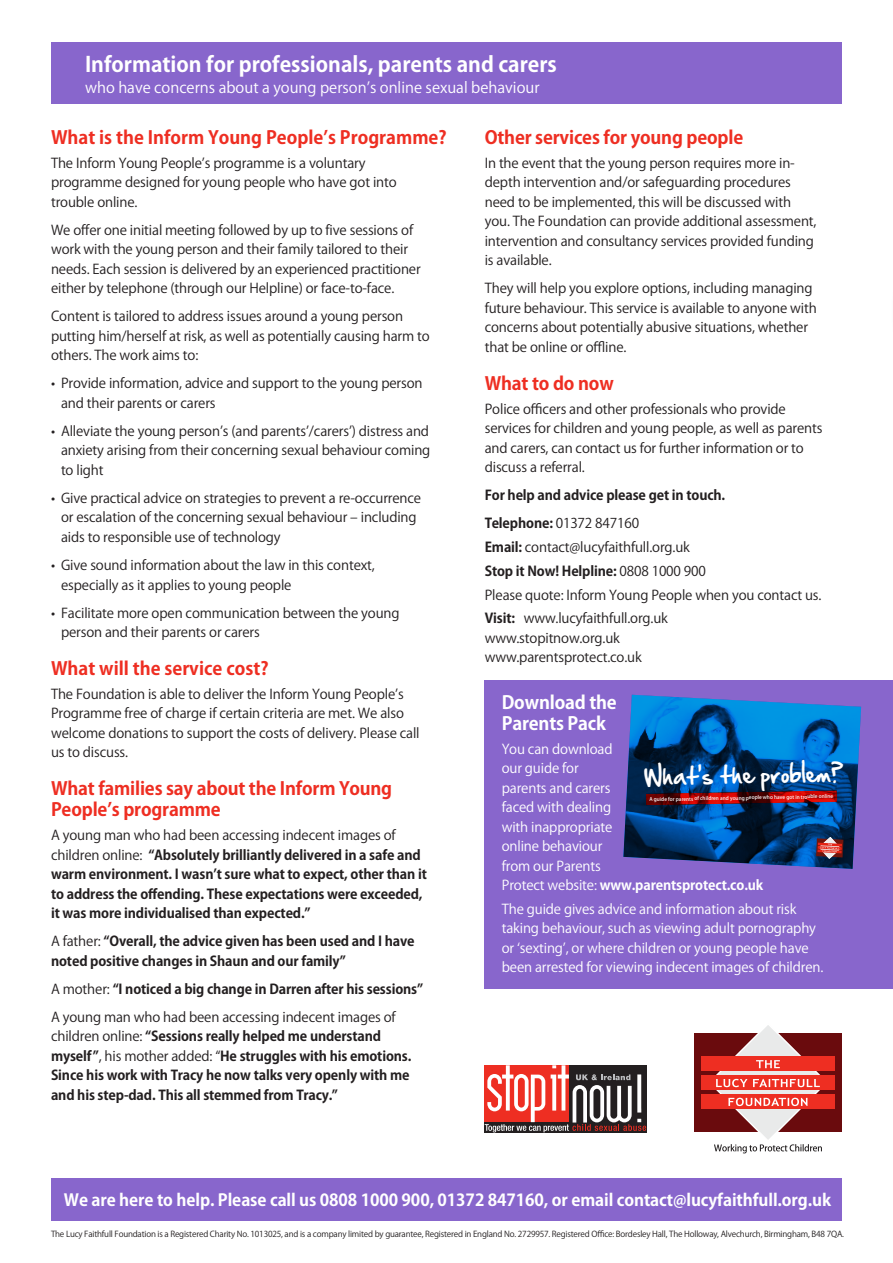
<style>
.page{position:relative;width:893px;height:1263px;background:#fff}
.page>*{position:absolute;margin:0;border:0;box-sizing:border-box;transform-origin:0 0}
.t1{font:700 21px "Koz Go Pro";color:#fff}
.t2{font:20.4px "Hand Of Sean";color:#fff}
.t3{font:700 18px/21px "Koz Go Pro";letter-spacing:-.01em;color:#ee2e22}
.t4{font:700 18px/21px "Koz Go Pro";letter-spacing:-.01em;color:#fff}
.t5{font:700 16.5px "Koz Go Pro";letter-spacing:-.005em;color:#fff}
.t6{font:15px "Koz Go Pro";color:#fff}
.t7{font:13.5px/19.5px "Koz Go Pro";letter-spacing:-.01em;color:#231f20}
.t8{font:700 13.5px/19.5px "Koz Go Pro";letter-spacing:-.01em;color:#231f20}
.t9{font:13.5px/19.5px "Koz Go Pro";letter-spacing:-.01em;color:#fff}
.t10{font:8.25px "Koz Go Pro";letter-spacing:-.02em;color:#231f20}
.t11{font:500 5.1px "Koz Go Pro";color:#fff}
.s1{font-weight:400}
.s2{font-weight:700}
</style>
<div class="page">
<div style="left:485px;top:680px;width:408px;height:308px;background:#86c"></div>
<div style="left:51px;top:1178px;width:791px;height:42px;background:#86c"></div>
<div style="left:51px;top:43px;width:791px;height:61px;background:#86c"></div>
<div style="left:694px;top:1033px;width:147px;height:99px;background:#6a0b0d"></div>
<div style="left:701px;top:1056px;width:134px;height:15px;background:#ee2e22"></div>
<div style="left:701px;top:1075px;width:134px;height:15px;background:#ee2e22"></div>
<div style="left:701px;top:1094px;width:134px;height:15px;background:#ee2e22"></div>
<svg style="left:714px;top:1025px;width:108px;height:128px"></svg>
<svg style="left:485px;top:1065px;width:161px;height:67px"></svg>
<svg style="left:623px;top:695px;width:238px;height:174px;background:#174d8d"></svg>
<p class="t1" style="left:85px;top:51px;width:473px">Information for professionals, parents and carers</p>
<p class="t6" style="left:85px;top:78px;width:456px">who have concerns about a young person’s online sexual behaviour</p>
<p class="t3" style="left:51px;top:128px;width:397px">What is the Inform Young People’s Programme?</p>
<p class="t7" style="left:51px;top:154px;width:347px">The Inform Young People’s programme is a voluntary programme designed for young people who have got into trouble online.</p>
<p class="t7" style="left:51px;top:221px;width:371px">We offer one initial meeting followed by up to five sessions of work with the young person and their family tailored to their needs. Each session is delivered by an experienced practitioner either by telephone (through our Helpline) or face-to-face.</p>
<p class="t7" style="left:51px;top:307px;width:380px">Content is tailored to address issues around a young person putting him/herself at risk, as well as potentially causing harm to others. The work aims to:</p>
<p class="t7" style="left:61px;top:374px;width:363px;text-indent:-10px">• Provide information, advice and support to the young person and their parents or carers</p>
<p class="t7" style="left:61px;top:422px;width:371px;text-align:justify;text-indent:-10px">• Alleviate the young person’s (and parents’/carers’) distress and anxiety arising from their concerning sexual behaviour coming to light</p>
<p class="t7" style="left:61px;top:489px;width:362px;text-indent:-10px">• Give practical advice on strategies to prevent a re-occurrence or escalation of the concerning sexual behaviour – including aids to responsible use of technology</p>
<p class="t7" style="left:61px;top:556px;width:315px;text-indent:-10px">• Give sound information about the law in this context, especially as it applies to young people</p>
<p class="t7" style="left:61px;top:603px;width:340px;text-indent:-10px">• Facilitate more open communication between the young person and their parents or carers</p>
<p class="t3" style="left:51px;top:659px;width:219px">What will the service cost?</p>
<p class="t7" style="left:51px;top:684px;width:370px">The Foundation is able to deliver the Inform Young People’s Programme free of charge if certain criteria are met. We also welcome donations to support the costs of delivery. Please call us to discuss.</p>
<p class="t3" style="left:51px;top:779px;width:343px">What families say about the Inform Young<br>People’s programme</p>
<p class="t8" style="left:51px;top:826px;width:377px"><span class="s1">A young man who had been accessing indecent images of children online:</span> “Absolutely brilliantly delivered in a safe and warm environment. I wasn’t sure what to expect, other than it to address the offending. These expectations were exceeded, it was more individualised than expected.”</p>
<p class="t8" style="left:51px;top:932px;width:365px"><span class="s1">A father:</span> “Overall, the advice given has been used and I have noted positive changes in Shaun and our family”</p>
<p class="t8" style="left:51px;top:980px;width:374px"><span class="s1">A mother:</span> “I noticed a big change in Darren after his sessions”</p>
<p class="t8" style="left:51px;top:1008px;width:362px"><span class="s1">A young man who had been accessing indecent images of children online:</span> “Sessions really helped me understand myself”<span class="s1">, his mother added: “</span>He struggles with his emotions.<br>Since his work with Tracy he now talks very openly with me and his step-dad. This all stemmed from Tracy.”</p>
<p class="t3" style="left:485px;top:128px;width:260px">Other services for young people</p>
<p class="t7" style="left:485px;top:154px;width:333px">In the event that the young person requires more in&shy;depth intervention and/or safeguarding procedures need to be implemented, this will be discussed with you. The Foundation can provide additional assessment, intervention and consultancy services provided funding is available.</p>
<p class="t7" style="left:485px;top:279px;width:333px">They will help you explore options, including managing future behaviour. This service is available to anyone with concerns about potentially abusive situations, whether that be online or offline.</p>
<p class="t3" style="left:485px;top:374px;width:131px">What to do now</p>
<p class="t7" style="left:485px;top:399px;width:339px">Police officers and other professionals who provide services for children and young people, as well as parents and carers, can contact us for further information or to discuss a referral.</p>
<p class="t8" style="left:485px;top:486px;width:242px">For help and advice please get in touch.</p>
<p class="t7" style="left:485px;top:514px;width:156px"><span class="s2">Telephone:</span> 01372 847160</p>
<p class="t7" style="left:485px;top:538px;width:207px"><span class="s2">Email:</span> contact@lucyfaithfull.org.uk</p>
<p class="t8" style="left:485px;top:562px;width:223px">Stop it Now! Helpline: <span class="s1">0808 1000 900</span></p>
<p class="t7" style="left:485px;top:585px;width:338px">Please quote: Inform Young People when you contact us.</p>
<p class="t7" style="left:485px;top:609px;width:185px"><span class="s2">Visit:</span> www.lucyfaithfull.org.uk</p>
<p class="t7" style="left:485px;top:628px;width:137px">www.stopitnow.org.uk</p>
<p class="t7" style="left:485px;top:648px;width:159px">www.parentsprotect.co.uk</p>
<p class="t4" style="left:502px;top:693px;width:117px">Download the<br>Parents Pack</p>
<p class="t9" style="left:502px;top:739px;width:263px">You can download<br>our guide for<br>parents and carers<br>faced with dealing<br>with inappropriate<br>online behaviour<br>from our Parents<br>Protect website: <span class="s2">www.parentsprotect.co.uk</span></p>
<p class="t9" style="left:502px;top:899px;width:323px">The guide gives advice and information about risk taking behaviour, such as viewing adult pornography or ‘sexting’, or where children or young people have been arrested for viewing indecent images of children.</p>
<p class="t2" style="left:644px;top:758px;width:200px;rotate:-1deg">What's the problem?</p>
<p class="t11" style="left:649px;top:796px;width:185px;rotate:-1deg">A guide for parents of children and young people who have got in trouble online</p>
<p class="t5" style="left:64px;top:1189px;width:769px">We are here to help. Please call us 0808 1000 900, 01372 847160, or email contact@lucyfaithfull.org.uk</p>
<p class="t10" style="left:51px;top:1228px;width:794px">The Lucy Faithfull Foundation is a Registered Charity No. 1013025, and is a company limited by guarantee, Registered in England No. 2729957. Registered Office: Bordesley Hall, The Holloway, Alvechurch, Birmingham, B48 7QA.</p>
</div>
